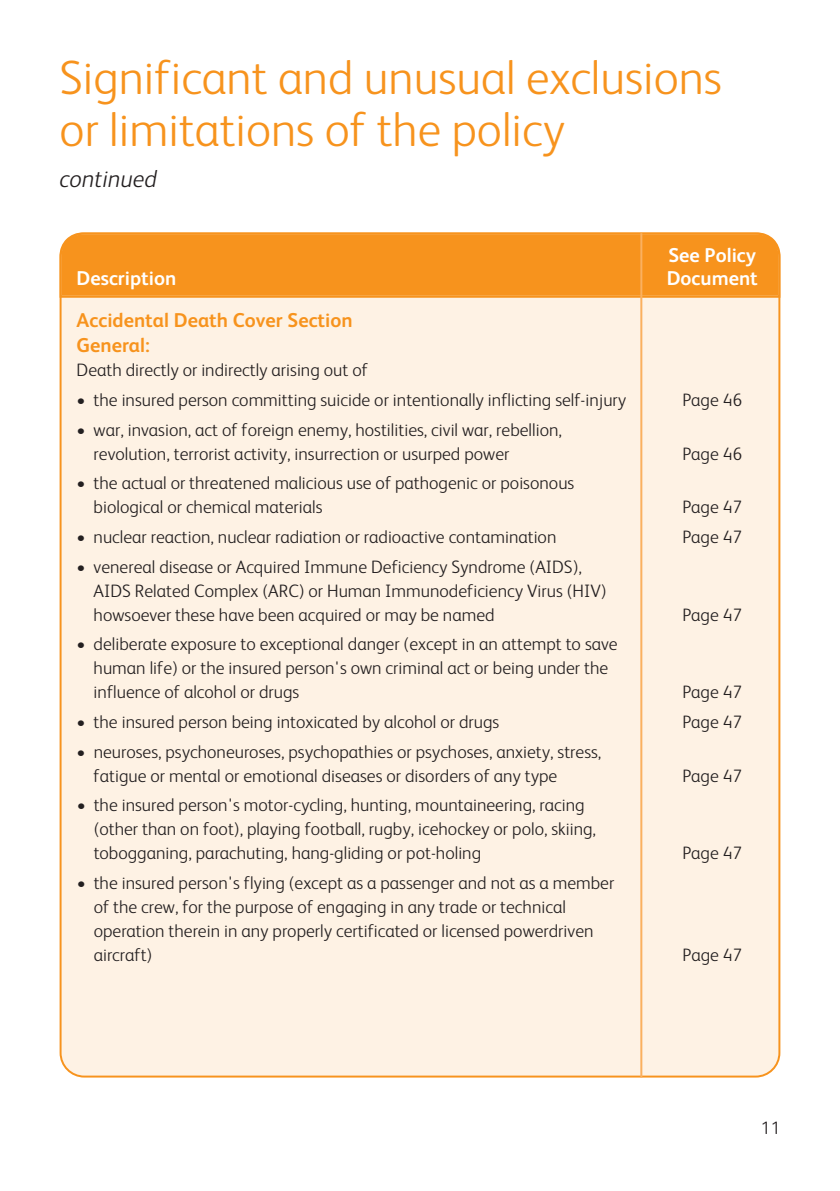
<style>
.page{position:relative;width:840px;height:1191px;background:#fff}
.page>*{position:absolute;margin:0;border:0;box-sizing:border-box;transform-origin:0 0}
.t1{font:300 48px/52px "FS Albert";color:#f7931d}
.t2{font:italic 300 24px "FS Albert";color:#231f20}
.t3{font:700 20px/24.8px "FS Albert";color:#f7931d}
.t4{font:700 20px "FS Albert";color:#fff}
.t5{font:300 18px/24px "FS Albert";color:#231f20}
</style>
<div class="page">
<div style="left:60px;top:255px;width:720px;height:822px;background:#fef2e4"></div>
<div style="left:62px;top:255px;width:716px;height:41px;background:#f7931d"></div>
<svg style="left:60px;top:232px;width:720px;height:23px;background:#f79623"></svg>
<hr style="left:640px;top:233px;width:2px;height:844px;background:#fab05f">
<h1 class="t1" style="left:60px;top:56px;width:663px">Significant and unusual exclusions or limitations of the policy</h1>
<h2 class="t2" style="left:60px;top:170px;width:99px">continued</h2>
<p class="t4" style="left:668px;top:248px;width:89px">See Policy</p>
<p class="t4" style="left:77px;top:271px;width:101px">Description</p>
<p class="t4" style="left:666px;top:271px;width:92px">Document</p>
<p class="t3" style="left:77px;top:310px;width:277px">Accidental Death Cover Section<br>General:</p>
<p class="t5" style="left:77px;top:360px;width:292px">Death directly or indirectly arising out of</p>
<p class="t5" style="left:77px;top:389px;width:551px">• the insured person committing suicide or intentionally inflicting self-injury</p>
<p class="t5" style="left:682px;top:389px;width:61px">Page 46</p>
<p class="t5" style="left:94px;top:419px;width:469px;text-indent:-17px">• war, invasion, act of foreign enemy, hostilities, civil war, rebellion, revolution, terrorist activity, insurrection or usurped power</p>
<p class="t5" style="left:682px;top:443px;width:61px">Page 46</p>
<p class="t5" style="left:94px;top:473px;width:482px;text-indent:-17px">• the actual or threatened malicious use of pathogenic or poisonous biological or chemical materials</p>
<p class="t5" style="left:682px;top:497px;width:61px">Page 47</p>
<p class="t5" style="left:77px;top:526px;width:481px">• nuclear reaction, nuclear radiation or radioactive contamination</p>
<p class="t5" style="left:682px;top:526px;width:61px">Page 47</p>
<p class="t5" style="left:94px;top:556px;width:514px;text-indent:-17px">• venereal disease or Acquired Immune Deficiency Syndrome (AIDS),<br>AIDS Related Complex (ARC) or Human Immunodeficiency Virus (HIV) howsoever these have been acquired or may be named</p>
<p class="t5" style="left:682px;top:604px;width:61px">Page 47</p>
<p class="t5" style="left:94px;top:634px;width:525px;text-indent:-17px">• deliberate exposure to exceptional danger (except in an attempt to save human life) or the insured person's own criminal act or being under the influence of alcohol or drugs</p>
<p class="t5" style="left:682px;top:682px;width:61px">Page 47</p>
<p class="t5" style="left:77px;top:711px;width:424px">• the insured person being intoxicated by alcohol or drugs</p>
<p class="t5" style="left:682px;top:711px;width:61px">Page 47</p>
<p class="t5" style="left:94px;top:741px;width:509px;text-indent:-17px">• neuroses, psychoneuroses, psychopathies or psychoses, anxiety, stress, fatigue or mental or emotional diseases or disorders of any type</p>
<p class="t5" style="left:682px;top:765px;width:61px">Page 47</p>
<p class="t5" style="left:94px;top:795px;width:503px;text-indent:-17px">• the insured person's motor-cycling, hunting, mountaineering, racing (other than on foot), playing football, rugby, icehockey or polo, skiing, tobogganing, parachuting, hang-gliding or pot-holing</p>
<p class="t5" style="left:94px;top:872px;width:522px;text-indent:-17px">• the insured person's flying (except as a passenger and not as a member of the crew, for the purpose of engaging in any trade or technical operation therein in any properly certificated or licensed powerdriven aircraft)</p>
<p class="t5" style="left:682px;top:843px;width:61px">Page 47</p>
<p class="t5" style="left:682px;top:944px;width:61px">Page 47</p>
<p class="t5" style="left:760px;top:1117px;width:21px">11</p>
</div>
